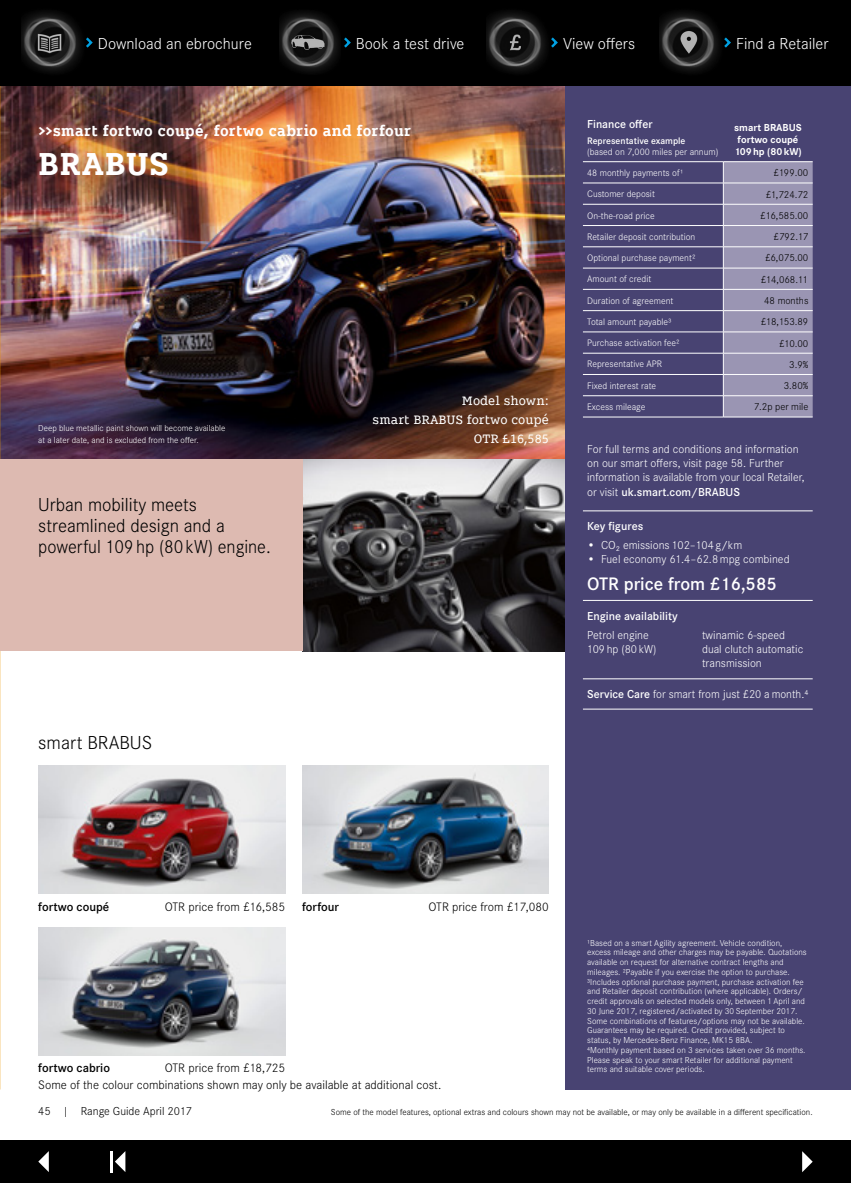
<style>
.page{position:relative;width:851px;height:1183px;background:#fff}
.page>*{position:absolute;margin:0;border:0;box-sizing:border-box;transform-origin:0 0}
.t1{font:300 39px "FO Rsmart";letter-spacing:.015em;color:#fff}
.t2{font:300 19.5px/21px "Corporate S";color:#000}
.t3{font:600 18.75px "Corporate S";color:#fff}
.t4{font:300 18px "FO Rsmart";letter-spacing:.01em;color:#fff}
.t5{font:300 16.5px "Corporate S";color:#fff}
.t6{font:15px/18.8px "FO Rsmart Special";color:#fff;text-align:right}
.t7{font:300 12.75px "Corporate S";color:#000}
.t8{font:600 12.75px "Corporate S";color:#000}
.t9{font:300 12px/14.2px "Corporate S";color:#fff}
.t10{font:600 12px "Corporate S";color:#fff}
.t11{font:300 12px "Corporate S";color:#000}
.t12{font:300 10.5px "Corporate S";color:#000}
.t13{font:700 10.5px/12px "Corporate S";color:#fff;text-align:center}
.t14{font:300 9.75px/20.7px "Corporate S";color:#fff}
.t15{font:600 9.75px "Corporate S";color:#fff}
.t16{font:300 9px/9.8px "Corporate S";color:#fff}
.t17{font:300 9px "Corporate S";color:#000}
.s1{font-weight:600}
</style>
<div class="page">
<div style="left:0;top:1140px;width:850px;height:42px;background:#000"></div>
<img style="left:0;top:85px;width:566px;height:374px">
<img style="left:38px;top:765px;width:247px;height:128px">
<img style="left:38px;top:927px;width:247px;height:127px">
<img style="left:302px;top:765px;width:247px;height:128px">
<img style="left:302px;top:459px;width:264px;height:192px">
<div style="left:566px;top:85px;width:284px;height:1004px;background:#484372"></div>
<div style="left:0;top:459px;width:302px;height:192px;background:#ddbab1"></div>
<hr style="left:583px;top:678px;width:229px;height:1px;background:#fff">
<hr style="left:583px;top:708px;width:229px;height:1px;background:#fff">
<hr style="left:583px;top:510px;width:229px;height:1px;background:#fff">
<hr style="left:583px;top:600px;width:229px;height:1px;background:#fff">
<hr style="left:583px;top:161px;width:140px;height:1px;background:#fff">
<hr style="left:723px;top:161px;width:89px;height:1px;background:#fff">
<hr style="left:583px;top:183px;width:140px;height:1px;background:#fff">
<hr style="left:583px;top:204px;width:140px;height:1px;background:#fff">
<hr style="left:583px;top:225px;width:140px;height:1px;background:#fff">
<hr style="left:583px;top:246px;width:140px;height:1px;background:#fff">
<hr style="left:583px;top:268px;width:140px;height:1px;background:#fff">
<hr style="left:583px;top:289px;width:140px;height:1px;background:#fff">
<hr style="left:583px;top:310px;width:140px;height:1px;background:#fff">
<hr style="left:583px;top:331px;width:140px;height:1px;background:#fff">
<hr style="left:583px;top:353px;width:140px;height:1px;background:#fff">
<hr style="left:583px;top:374px;width:140px;height:1px;background:#fff">
<hr style="left:583px;top:395px;width:140px;height:1px;background:#fff">
<svg style="left:723px;top:162px;width:89px;height:254px;background:#9f9ab6"></svg>
<hr style="left:583px;top:416px;width:140px;height:1px;background:#fff">
<hr style="left:723px;top:416px;width:89px;height:1px;background:#fff">
<svg style="left:802px;top:1150px;width:10px;height:21px"></svg>
<svg style="left:38px;top:1150px;width:11px;height:21px"></svg>
<svg style="left:115px;top:1150px;width:10px;height:21px"></svg>
<hr style="left:111px;top:1150px;width:2px;height:21px;background:#fff">
<div style="left:0;top:0;width:850px;height:85px;background:#000"></div>
<img style="left:486px;top:0;width:68px;height:85px">
<svg style="left:551px;top:37px;width:7px;height:11px"></svg>
<img style="left:279px;top:0;width:68px;height:85px">
<svg style="left:344px;top:37px;width:7px;height:11px"></svg>
<img style="left:659px;top:0;width:68px;height:85px">
<svg style="left:724px;top:37px;width:6px;height:11px"></svg>
<img style="left:21px;top:0;width:68px;height:85px">
<svg style="left:86px;top:37px;width:7px;height:11px"></svg>
<h3 class="t5" style="left:98px;top:34px;width:155px">Download an ebrochure</h3>
<h3 class="t5" style="left:356px;top:34px;width:110px">Book a test drive</h3>
<h3 class="t5" style="left:563px;top:34px;width:74px">View offers</h3>
<h3 class="t5" style="left:736px;top:34px;width:94px">Find a Retailer</h3>
<h3 class="t4" style="left:38px;top:121px;width:374px">&gt;&gt;smart fortwo coupé, fortwo cabrio and forfour</h3>
<h1 class="t1" style="left:38px;top:142px;width:132px">BRABUS</h1>
<p class="t16" style="left:38px;top:422px;width:188px;line-height:11.2px">Deep blue metallic paint shown will become available at a later date, and is excluded from the offer.</p>
<h2 class="t2" style="left:38px;top:493px;width:234px">Urban mobility meets streamlined design and a powerful 109 hp (80 kW) engine.</h2>
<h2 class="t2" style="left:38px;top:732px;width:116px">smart BRABUS</h2>
<h3 class="t6" style="left:372px;top:391px;width:178px">Model shown:<br>smart BRABUS fortwo coupé<br>OTR £16,585</h3>
<h3 class="t10" style="left:587px;top:117px;width:67px">Finance offer</h3>
<p class="t15" style="left:587px;top:135px;width:100px">Representative example</p>
<p class="t14" style="left:587px;top:142px;width:133px">(based on 7,000 miles per annum)<br>48 monthly paym ents of¹</p>
<p class="t13" style="left:734px;top:122px;width:69px">smart BRABUS fortwo coupé<br>109 hp (80 kW)</p>
<p class="t12" style="left:773px;top:167px;width:36px">£199.00</p>
<p class="t14" style="left:587px;top:184px;width:69px">Customer deposit</p>
<p class="t12" style="left:765px;top:188px;width:44px">£1,724.72</p>
<p class="t14" style="left:587px;top:205px;width:69px">On-the-road price</p>
<p class="t12" style="left:760px;top:209px;width:50px">£16,585.00</p>
<p class="t14" style="left:587px;top:226px;width:110px">Retailer deposit contribution</p>
<p class="t12" style="left:773px;top:231px;width:36px">£792.17</p>
<p class="t14" style="left:587px;top:247px;width:110px">Optional purchase payment²</p>
<p class="t12" style="left:764px;top:252px;width:45px">£6,075.00</p>
<p class="t14" style="left:587px;top:269px;width:66px">Amount of credit</p>
<p class="t12" style="left:760px;top:273px;width:49px">£14,068.11</p>
<p class="t14" style="left:587px;top:290px;width:88px">Duration of agreement</p>
<p class="t12" style="left:764px;top:294px;width:46px">48 months</p>
<p class="t14" style="left:587px;top:311px;width:86px">Total amount payable³</p>
<p class="t12" style="left:760px;top:316px;width:49px">£18,153.89</p>
<p class="t14" style="left:587px;top:332px;width:94px">Purchase activation fee²</p>
<p class="t12" style="left:779px;top:337px;width:31px">£10.00</p>
<p class="t14" style="left:587px;top:354px;width:77px">Representative APR</p>
<p class="t12" style="left:789px;top:358px;width:21px">3.9%</p>
<p class="t14" style="left:587px;top:375px;width:70px">Fixed interest rate</p>
<p class="t12" style="left:783px;top:379px;width:26px">3.80%</p>
<p class="t14" style="left:587px;top:396px;width:60px">Excess mileage</p>
<p class="t12" style="left:753px;top:401px;width:56px">7.2p per mile</p>
<h3 class="t9" style="left:587px;top:442px;width:219px">For full terms and conditions and information on our smart offers, visit page 58. Further information is available from your local Retailer, or visit <span class="s1">uk.smart.com/BRABUS</span></h3>
<h3 class="t10" style="left:587px;top:519px;width:58px">Key figures</h3>
<h3 class="t9" style="left:587px;top:537px;width:157px">• CO₂ emissions 102–104 g/km</h3>
<h3 class="t9" style="left:587px;top:552px;width:204px">• Fuel economy 61.4–62.8 mpg combined</h3>
<h3 class="t3" style="left:587px;top:572px;width:191px">OTR price from £16,585</h3>
<h3 class="t10" style="left:587px;top:609px;width:92px">Engine availability</h3>
<h3 class="t9" style="left:587px;top:627px;width:71px">Petrol engine<br>109 hp (80 kW)</h3>
<h3 class="t9" style="left:702px;top:627px;width:103px">twinamic 6-speed dual clutch automatic transmission</h3>
<h3 class="t9" style="left:587px;top:687px;width:223px"><span class="s1">Service Care</span> for smart from just £20 a month.⁴</h3>
<h3 class="t8" style="left:38px;top:898px;width:72px">fortwo coupé</h3>
<h3 class="t7" style="left:165px;top:899px;width:122px">OTR price from £16,585</h3>
<h3 class="t8" style="left:302px;top:898px;width:39px">forfour</h3>
<h3 class="t7" style="left:428px;top:899px;width:122px">OTR price from £17,080</h3>
<h3 class="t8" style="left:38px;top:1060px;width:73px">fortwo cabrio</h3>
<h3 class="t7" style="left:165px;top:1060px;width:122px">OTR price from £18,725</h3>
<h3 class="t7" style="left:38px;top:1077px;width:404px">Some of the colour combinations shown may only be available at additional cost.</h3>
<p class="t16" style="left:587px;top:937px;width:221px">¹Based on a smart Agility agreement. Vehicle condition, excess mileage and other charges may be payable. Quotations available on request for alternative contract lengths and mileages. ²Payable if you exercise the option to purchase.<br>³Includes optional purchase payment, purchase activation fee and Retailer deposit contribution (where applicable). Orders/ credit approvals on selected models only, between 1 April and 30 June 2017, registered/activated by 30 September 2017.<br>Some combinations of features/options may not be available.<br>Guarantees may be required. Credit provided, subject to status, by Mercedes-Benz Finance, MK15 8BA.<br>⁴Monthly payment based on 3 services taken over 36 months.<br>Please speak to your smart Retailer for additional payment terms and suitable cover periods.</p>
<h3 class="t11" style="left:38px;top:1103px;width:155px">45 | Range Guide April 2017</h3>
<p class="t17" style="left:331px;top:1106px;width:483px">Some of the model features, optional extras and colours shown may not be available, or may only be available in a different specification.</p>
</div>
